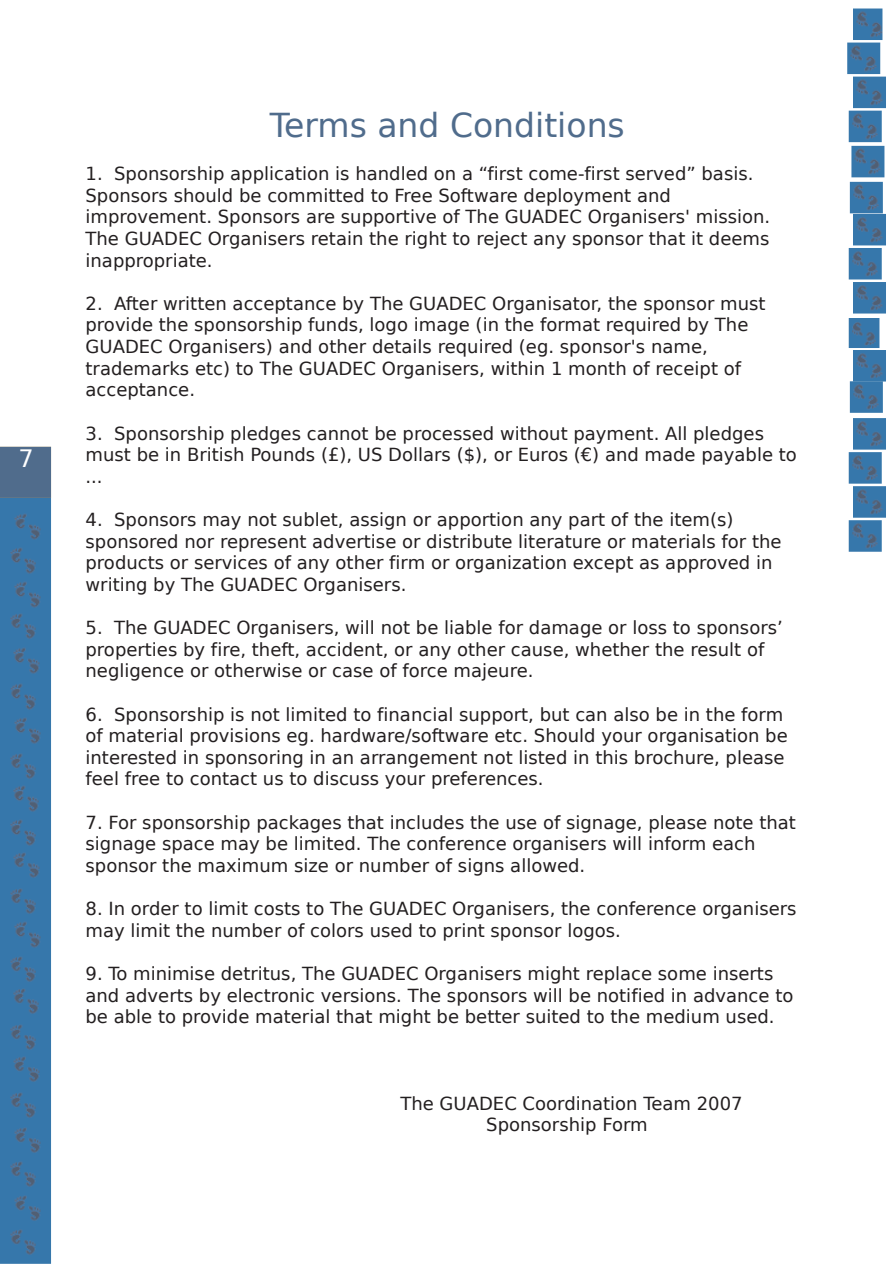
<style>
.page{position:relative;width:893px;height:1264px;background:#fff}
.page>*{position:absolute;margin:0;border:0;box-sizing:border-box;transform-origin:0 0}
.t1{font:33px "Bitstream Vera Sans";letter-spacing:-.02em;color:#506c8c}
.t2{font:24px "Bitstream Vera Sans";color:#fff}
.t3{font:18px/21.6px "Bitstream Vera Sans";letter-spacing:-.005em;color:#231f20}
</style>
<div class="page">
<div style="left:0;top:497px;width:51px;height:766px;background:#3677ab"></div>
<div style="left:0;top:446px;width:51px;height:51px;background:#506c8c"></div>
<img style="left:848px;top:520px;width:33px;height:31px">
<img style="left:853px;top:486px;width:33px;height:31px">
<img style="left:848px;top:452px;width:33px;height:31px">
<img style="left:853px;top:418px;width:33px;height:31px">
<img style="left:849px;top:381px;width:33px;height:31px">
<img style="left:853px;top:350px;width:33px;height:31px">
<img style="left:848px;top:318px;width:31px;height:30px">
<img style="left:853px;top:282px;width:33px;height:31px">
<img style="left:848px;top:248px;width:33px;height:31px">
<img style="left:853px;top:214px;width:33px;height:31px">
<img style="left:849px;top:182px;width:33px;height:31px">
<img style="left:851px;top:146px;width:33px;height:31px">
<img style="left:848px;top:111px;width:33px;height:31px">
<img style="left:853px;top:77px;width:33px;height:31px">
<img style="left:847px;top:43px;width:33px;height:31px">
<img style="left:853px;top:9px;width:29px;height:31px">
<img style="left:14px;top:514px;width:27px;height:26px">
<img style="left:10px;top:547px;width:26px;height:27px">
<img style="left:14px;top:582px;width:27px;height:26px">
<img style="left:10px;top:613px;width:26px;height:26px">
<img style="left:13px;top:648px;width:27px;height:26px">
<img style="left:11px;top:683px;width:25px;height:27px">
<img style="left:14px;top:718px;width:27px;height:26px">
<img style="left:10px;top:753px;width:26px;height:26px">
<img style="left:13px;top:785px;width:26px;height:27px">
<img style="left:10px;top:819px;width:26px;height:27px">
<img style="left:13px;top:852px;width:27px;height:26px">
<img style="left:10px;top:888px;width:26px;height:26px">
<img style="left:14px;top:922px;width:27px;height:26px">
<img style="left:10px;top:956px;width:26px;height:26px">
<img style="left:13px;top:988px;width:26px;height:26px">
<img style="left:10px;top:1024px;width:26px;height:26px">
<img style="left:13px;top:1056px;width:27px;height:26px">
<img style="left:10px;top:1092px;width:26px;height:26px">
<img style="left:14px;top:1127px;width:27px;height:26px">
<img style="left:10px;top:1161px;width:26px;height:26px">
<img style="left:14px;top:1195px;width:27px;height:26px">
<img style="left:10px;top:1229px;width:26px;height:26px">
<h2 class="t2" style="left:19px;top:442px;width:17px">7</h2>
<h1 class="t1" style="left:270px;top:102px;width:352px">Te rm s and Conditions</h1>
<p class="t3" style="left:86px;top:162px;width:686px">1. Sponsorsh ip application is h andle d on a “firstcom e -firstse rve d” basis.<br>Sponsors sh ould be com m itte d to Fre e Softw are de ploym e ntand<br>im prove m e nt. Sponsors are supportive ofTh e GUADEC O rganise rs' m ission.<br>Th e GUADEC O rganise rs re tain th e righ tto re je ctany sponsor th atitde e m s inappropriate .</p>
<p class="t3" style="left:86px;top:291px;width:685px">2. Afte r w ritte n acce ptance by Th e GUADEC O rganisator, th e sponsor m ust provide th e sponsorsh ip funds, logo im age (in th e form atre q uire d by Th e GUADEC O rganise rs) and oth e r de tails re q uire d (e g. sponsor's nam e ,<br>trade m ark s e tc) to Th e GUADEC O rganise rs, w ith in 1 m onth ofre ce iptof acce ptance .</p>
<p class="t3" style="left:86px;top:421px;width:713px">3. Sponsorsh ip ple dge s cannotbe proce sse d w ith outpaym e nt. Allple dge s<br>m ustbe in British Pounds (£), US Dollars ($), or Euros (€) and m ade payable to ...</p>
<p class="t3" style="left:86px;top:507px;width:692px">4. Sponsors m ay notsuble t, assign or apportion any partofth e ite m (s ) sponsore d nor re pre se ntadve rtise or distribute lite rature or m ate rials for th e products or se rvice s ofany oth e r firm or organization e xce ptas approve d in w riting by Th e GUADEC O rganise rs.</p>
<p class="t3" style="left:86px;top:615px;width:702px">5. Th e GUADEC O rganise rs, w illnotbe liable for dam age or loss to sponsors’ prope rtie s by fire , th e ft, accide nt, or any oth e r cause , w h e th e r th e re sultof ne glige nce or oth e rw ise or case offorce m aje ure .</p>
<p class="t3" style="left:86px;top:702px;width:699px">6. Sponsorsh ip is notlim ite d to financialsupport, butcan also be in th e form ofm ate rialprovisions e g. h ardw are /softw are e tc. Sh ould your organisation be inte re ste d in sponsoring in an arrange m e ntnotliste d in th is broch ure , ple ase fe e lfre e to contactus to discuss your pre fe re nce s.</p>
<p class="t3" style="left:86px;top:810px;width:716px">7. For sponsorsh ip pack age s th atinclude s th e use ofsignage , ple ase note th at signage space m ay be lim ite d. Th e confe re nce organise rs w illinform e ach sponsor th e m axim um size or num be r ofsigns allow e d.</p>
<p class="t3" style="left:86px;top:896px;width:710px">8. In orde r to lim itcosts to Th e GUADEC O rganise rs, th e confe re nce organise rs m ay lim itth e num be r ofcolors use d to printsponsor logos.</p>
<p class="t3" style="left:86px;top:961px;width:709px">9 . To m inim ise de tritus, Th e GUADEC O rganise rs m igh tre place som e inse rts and adve rts by e le ctronic ve rsions. Th e sponsors w illbe notifie d in advance to be able to provide m ate rialth atm igh tbe be tte r suite d to th e m e dium use d.</p>
<p class="t3" style="left:486px;top:1091px;width:258px;text-indent:-86px">Th e GUADEC Coordination Te am 2007<br>Sponsorsh ip Form</p>
</div>
